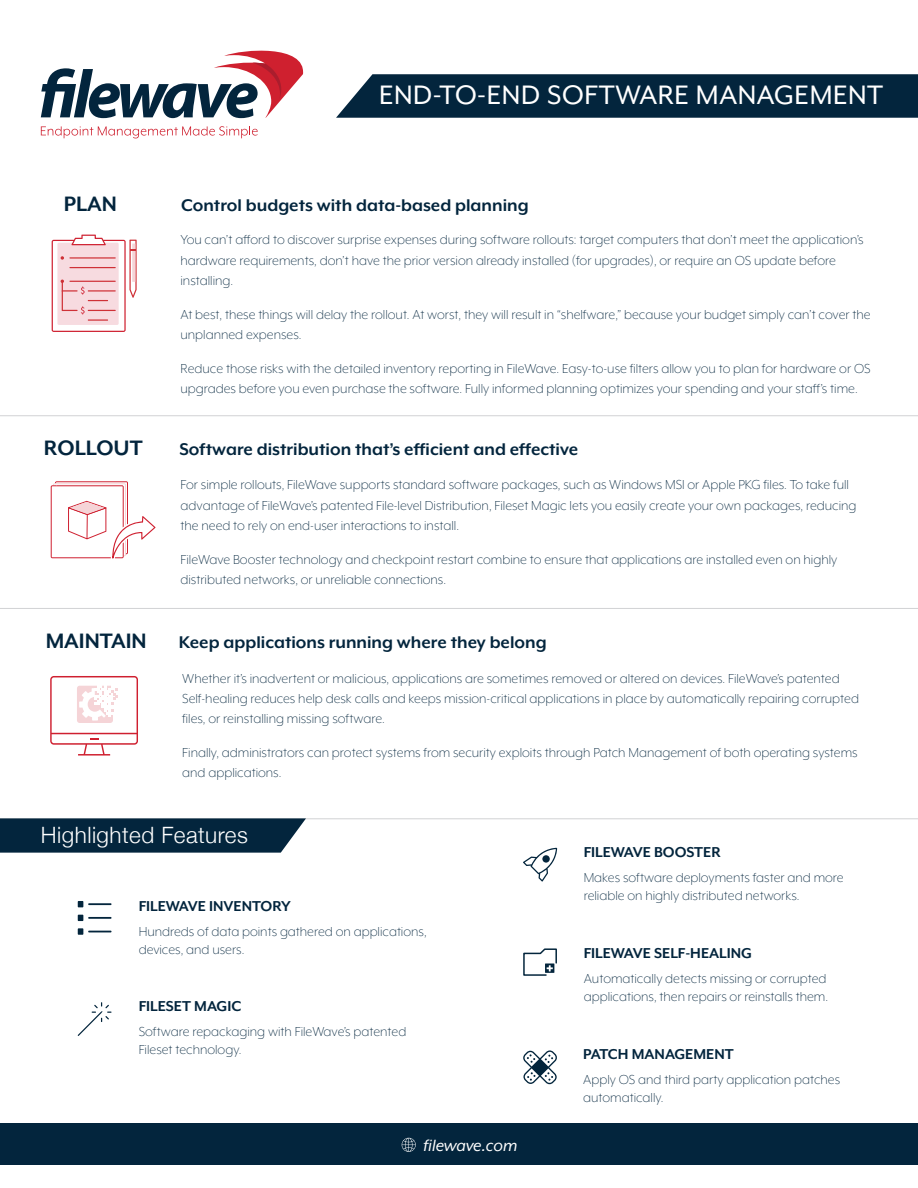
<style>
.page{position:relative;width:918px;height:1188px;background:#fff}
.page>*{position:absolute;margin:0;border:0;box-sizing:border-box;transform-origin:0 0}
.t1{font:30.75px "Mr Eaves XL Mod OT";letter-spacing:.02em;color:#fff}
.t2{font:700 24px "Mr Eaves XL Mod OT";color:#03253d}
.t3{font:300 22.5px "Helvetica Neue";letter-spacing:.02em;color:#fff}
.t4{font:700 19.5px "Mr Eaves XL Mod OT";color:#03253d}
.t5{font:italic 18.75px "Mr Eaves XL Mod OT";color:#fff}
.t6{font:700 16.5px "Mr Eaves XL Mod OT";color:#03253d}
.t7{font:300 15px/20.2px "Mr Eaves XL Mod OT";color:#03253d}
</style>
<div class="page">
<svg style="left:52px;top:235px;width:85px;height:97px"></svg>
<svg style="left:51px;top:481px;width:104px;height:78px"></svg>
<svg style="left:50px;top:676px;width:88px;height:80px"></svg>
<hr style="left:0;top:415px;width:918px;height:1px;background:#d1d2d4">
<hr style="left:0;top:608px;width:918px;height:1px;background:#d1d2d4">
<svg style="left:336px;top:74px;width:582px;height:44px;background:#0e2f46"></svg>
<hr style="left:0;top:818px;width:918px;height:1px;background:#d1d2d4">
<svg style="left:0;top:818px;width:306px;height:35px;background:#113148"></svg>
<svg style="left:41px;top:51px;width:262px;height:67px"></svg>
<svg style="left:41px;top:126px;width:217px;height:12px"></svg>
<div style="left:0;top:1124px;width:918px;height:41px;background:#03253d"></div>
<svg style="left:402px;top:1138px;width:14px;height:14px"></svg>
<svg style="left:78px;top:901px;width:5px;height:6px"></svg>
<svg style="left:78px;top:915px;width:5px;height:6px"></svg>
<hr style="left:88px;top:903px;width:24px;height:2px;background:#03253c">
<hr style="left:88px;top:917px;width:24px;height:2px;background:#03253c">
<svg style="left:78px;top:928px;width:34px;height:7px"></svg>
<svg style="left:78px;top:1002px;width:34px;height:34px"></svg>
<svg style="left:523px;top:848px;width:34px;height:34px"></svg>
<svg style="left:523px;top:1050px;width:34px;height:34px"></svg>
<svg style="left:523px;top:948px;width:34px;height:28px"></svg>
<h1 class="t1" style="left:379px;top:79px;width:506px">END-TO-END SOFTWARE MANAGEMENT</h1>
<h2 class="t2" style="left:64px;top:192px;width:54px">PLAN</h2>
<h3 class="t4" style="left:181px;top:195px;width:349px">Control budgets with data-based planning</h3>
<p class="t7" style="left:181px;top:230px;width:685px">You can’t afford to discover surprise expenses during software rollouts: target computers that don’t meet the application’s hardware requirements, don’t have the prior version already installed (for upgrades), or require an OS update before installing.</p>
<p class="t7" style="left:181px;top:304px;width:692px">At best, these things will delay the rollout. At worst, they will result in “shelfware,” because your budget simply can’t cover the unplanned expenses.</p>
<p class="t7" style="left:181px;top:358px;width:692px">Reduce those risks with the detailed inventory reporting in FileWave. Easy-to-use filters allow you to plan for hardware or OS upgrades before you even purchase the software. Fully informed planning optimizes your spending and your staff’s time.</p>
<h2 class="t2" style="left:44px;top:436px;width:100px">ROLLOUT</h2>
<h3 class="t4" style="left:179px;top:439px;width:400px">Software distribution that’s efficient and effective</h3>
<p class="t7" style="left:181px;top:475px;width:677px">For simple rollouts, FileWave supports standard software packages, such as Windows MSI or Apple PKG files. To take full advantage of FileWave’s patented File-level Distribution, Fileset Magic lets you easily create your own packages, reducing the need to rely on end-user interactions to install.</p>
<p class="t7" style="left:181px;top:549px;width:658px">FileWave Booster technology and checkpoint restart combine to ensure that applications are installed even on highly distributed networks, or unreliable connections.</p>
<h2 class="t2" style="left:46px;top:629px;width:103px">MAINTAIN</h2>
<h3 class="t4" style="left:179px;top:633px;width:369px">Keep applications running where they belong</h3>
<p class="t7" style="left:182px;top:668px;width:678px">Whether it’s inadvertent or malicious, applications are sometimes removed or altered on devices. FileWave’s patented<br>Self-healing reduces help desk calls and keeps mission-critical applications in place by automatically repairing corrupted files, or reinstalling missing software.</p>
<p class="t7" style="left:182px;top:743px;width:677px">Finally, administrators can protect systems from security exploits through Patch Management of both operating systems and applications.</p>
<h3 class="t3" style="left:41px;top:817px;width:208px">Highlighted Features</h3>
<p class="t6" style="left:139px;top:898px;width:154px">FILEWAVE INVENTORY</p>
<p class="t7" style="left:139px;top:922px;width:290px;line-height:18px">Hundreds of data points gathered on applications, devices, and users.</p>
<p class="t6" style="left:139px;top:998px;width:104px">FILESET MAGIC</p>
<p class="t7" style="left:139px;top:1023px;width:269px;line-height:18px">Software repackaging with FileWave’s patented<br>Fileset technology.</p>
<p class="t5" style="left:424px;top:1136px;width:95px">filewave.com</p>
<p class="t6" style="left:584px;top:844px;width:139px">FILEWAVE BOOSTER</p>
<p class="t7" style="left:584px;top:868px;width:262px;line-height:18px">Makes software deployments faster and more reliable on highly distributed networks.</p>
<p class="t6" style="left:584px;top:945px;width:170px">FILEWAVE SELF-HEALING</p>
<p class="t7" style="left:584px;top:969px;width:246px;line-height:18px">Automatically detects missing or corrupted applications, then repairs or reinstalls them.</p>
<p class="t6" style="left:583px;top:1046px;width:152px">PATCH MANAGEMENT</p>
<p class="t7" style="left:583px;top:1070px;width:259px;line-height:18px">Apply OS and third party application patches automatically.</p>
</div>
